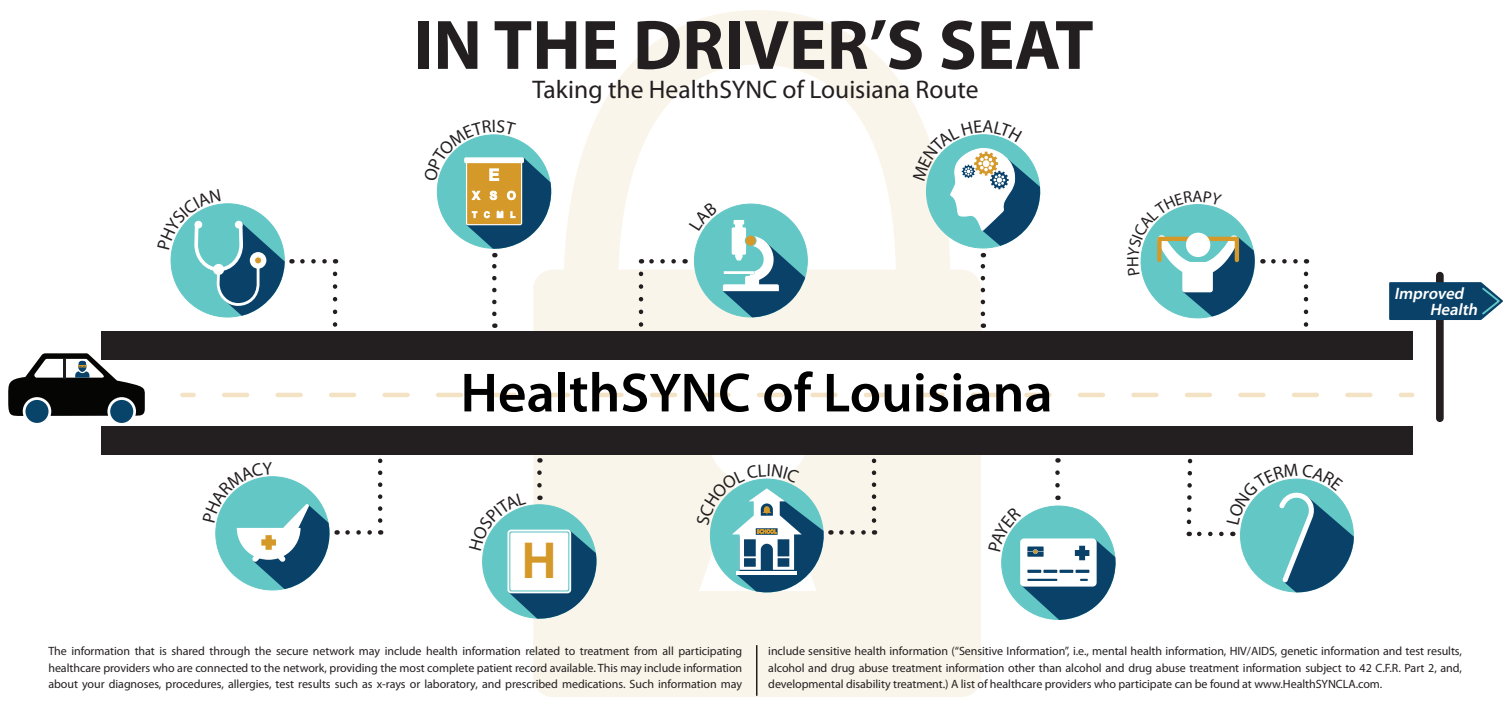
<style>
.page{position:relative;width:1512px;height:702px;background:#fff}
.page>*{position:absolute;margin:0;border:0;box-sizing:border-box;transform-origin:0 0}
.t1{font:700 70.65px "Myriad Pro";color:#231f20}
.t2{font:600 55.65px "Myriad Pro";color:#000}
.t3{font:700 49.05px "Arial";color:#d5992a}
.t4{font:25.5px "Myriad Pro";color:#231f20}
.t5{font:italic 600 16.5px/16.2px "Myriad Pro";color:#fff}
.t6{font:12px/16.5px "Myriad Pro";letter-spacing:-.005em;color:#231f20;text-align:justify}
</style>
<div class="page">
<svg style="left:533px;top:10px;width:448px;height:687px;fill:#faf5ea"></svg>
<div style="left:102px;top:347px;width:1311px;height:84px;background:#fff"></div>
<hr style="left:182px;top:393px;width:12px;height:4px;background:#f3e2c3">
<svg style="left:224px;top:393px;width:1149px;height:4px"></svg>
<hr style="left:1401px;top:393px;width:11px;height:4px;background:#f3e2c3">
<svg style="left:302px;top:259px;width:34px;height:5px"></svg>
<svg style="left:333px;top:274px;width:4px;height:58px"></svg>
<svg style="left:641px;top:259px;width:33px;height:5px"></svg>
<svg style="left:639px;top:274px;width:4px;height:58px"></svg>
<svg style="left:1273px;top:259px;width:34px;height:5px"></svg>
<svg style="left:1304px;top:274px;width:4px;height:58px"></svg>
<svg style="left:347px;top:530px;width:34px;height:5px"></svg>
<svg style="left:378px;top:458px;width:4px;height:63px"></svg>
<svg style="left:841px;top:530px;width:34px;height:5px"></svg>
<svg style="left:872px;top:455px;width:4px;height:66px"></svg>
<svg style="left:1186px;top:458px;width:35px;height:78px"></svg>
<svg style="left:537px;top:458px;width:5px;height:27px"></svg>
<svg style="left:1055px;top:458px;width:5px;height:27px"></svg>
<svg style="left:981px;top:253px;width:4px;height:61px"></svg>
<div style="left:1436px;top:272px;width:8px;height:150px;background:#231f20;border-radius:4px"></div>
<svg style="left:1389px;top:281px;width:114px;height:40px;background:#2d5d7f"></svg>
<hr style="left:756px;top:645px;width:1px;height:51px;background:#231f20">
<div style="left:102px;top:332px;width:1311px;height:28px;background:#231f20"></div>
<div style="left:102px;top:427px;width:1311px;height:28px;background:#231f20"></div>
<svg style="left:24px;top:399px;width:26px;height:25px"></svg>
<div style="left:23px;top:397px;width:28px;height:29px;border:3px solid #fff;border-radius:50%"></div>
<svg style="left:109px;top:399px;width:26px;height:25px"></svg>
<div style="left:107px;top:397px;width:29px;height:29px;border:3px solid #fff;border-radius:50%"></div>
<svg style="left:8px;top:353px;width:137px;height:63px"></svg>
<svg style="left:170px;top:203px;width:115px;height:113px"></svg>
<svg style="left:215px;top:476px;width:123px;height:113px"></svg>
<svg style="left:482px;top:492px;width:118px;height:129px"></svg>
<svg style="left:1230px;top:478px;width:124px;height:115px"></svg>
<svg style="left:436px;top:120px;width:119px;height:194px"></svg>
<svg style="left:913px;top:120px;width:128px;height:126px"></svg>
<svg style="left:1140px;top:204px;width:123px;height:113px"></svg>
<svg style="left:685px;top:202px;width:120px;height:116px"></svg>
<svg style="left:696px;top:464px;width:135px;height:136px"></svg>
<svg style="left:1001px;top:507px;width:115px;height:113px"></svg>
<p class="t1" style="left:413px;top:-1px;width:682px">IN THE DRIVER’S SEAT</p>
<p class="t4" style="left:532px;top:74px;width:448px">Taking the HealthSYNC of Louisiana Route</p>
<p class="t2" style="left:460px;top:357px;width:594px">HealthSYNC of Louisiana</p>
<p class="t3" style="left:522px;top:528px;width:37px">H</p>
<p class="t5" style="left:1430px;top:285px;width:53px;text-indent:-36px">Improved<br>Health</p>
<p class="t6" style="left:48px;top:643px;width:695px">The information that is shared through the secure network may include health information related to treatment from all participating healthcare providers who are connected to the network, providing the most complete patient record available. This may include information about your diagnoses, procedures, allergies, test results such as x-rays or laboratory, and prescribed medications. Such information may</p>
<p class="t6" style="left:768px;top:643px;width:695px">include sensitive health information (“Sensitive Information”, i.e., mental health information, HIV/AIDS, genetic information and test results, alcohol and drug abuse treatment information other than alcohol and drug abuse treatment information subject to 42 C.F.R. Part 2, and, developmental disability treatment.) A list of healthcare providers who participate can be found at www.HealthSYNCLA.com.</p>
</div>
